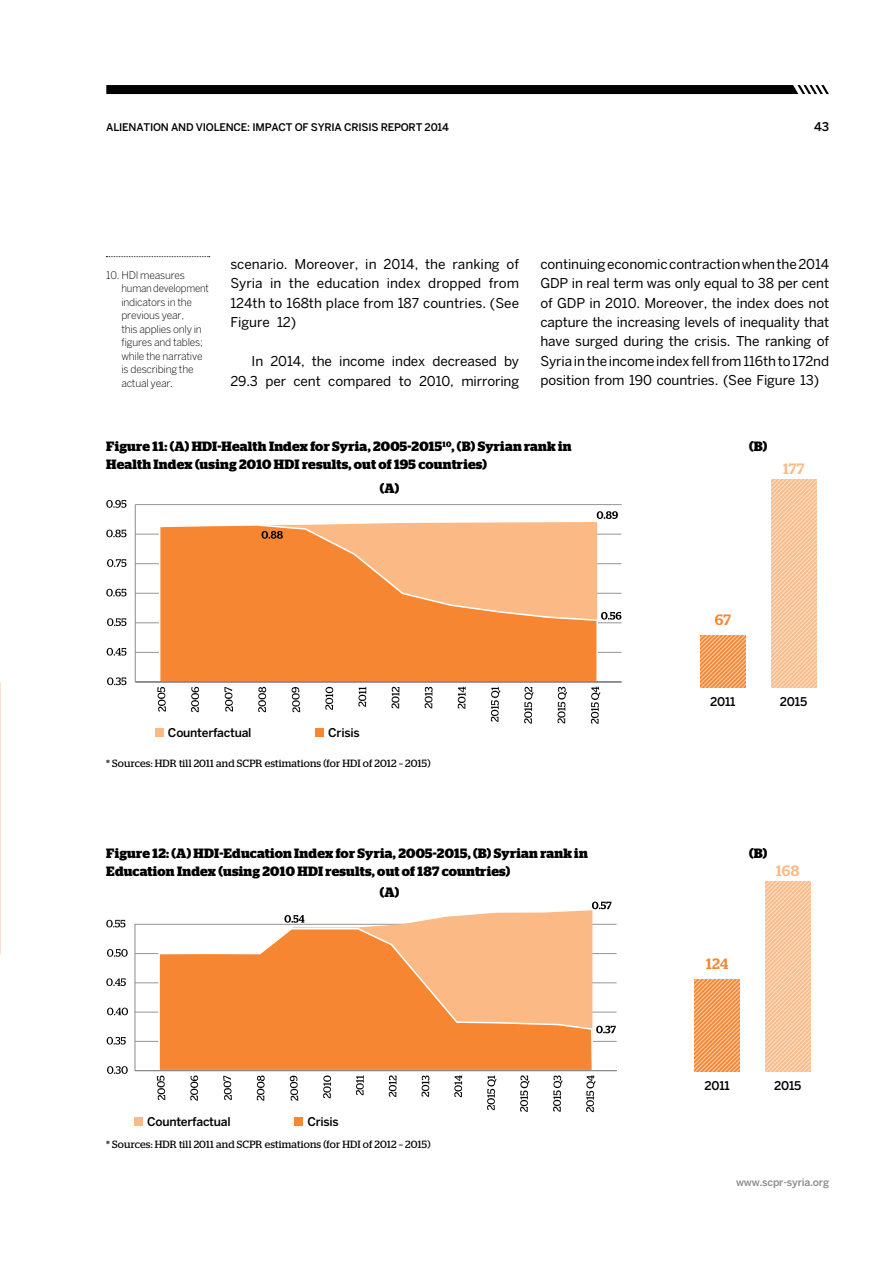
<style>
.page{position:relative;width:893px;height:1263px;background:#fff}
.page>*{position:absolute;margin:0;border:0;box-sizing:border-box;transform-origin:0 0}
.t1{font:500 15px "Stag";letter-spacing:.015em;color:#fbb985}
.t2{font:500 15px "Stag";color:#f68631}
.t3{font:13.5px/19.5px "Benton Sans";letter-spacing:-.01em;color:#000;text-align:justify}
.t4{font:700 13.5px/18px "Stag";letter-spacing:.02em;color:#000}
.t5{font:500 12px "Benton Sans";letter-spacing:-.02em;color:#000}
.t6{font:300 10.5px/13.5px "Benton Sans";letter-spacing:-.02em;color:#000}
.t7{font:10.5px "Stag";letter-spacing:.02em;color:#000}
.t8{font:500 10.5px "Benton Sans";letter-spacing:-.02em;color:#000}
.t9{font:500 10.5px "Benton Sans";letter-spacing:-.02em;color:#8a8c8e}
</style>
<div class="page">
<svg style="left:106px;top:85px;width:723px;height:9px;background:#080808"></svg>
<svg style="left:106px;top:256px;width:104px;height:1px"></svg>
<hr style="left:135px;top:652px;width:487px;height:1px;background:#939598">
<hr style="left:135px;top:622px;width:487px;height:1px;background:#939598">
<hr style="left:135px;top:593px;width:487px;height:1px;background:#939598">
<hr style="left:135px;top:563px;width:487px;height:1px;background:#939598">
<hr style="left:135px;top:534px;width:487px;height:1px;background:#939598">
<hr style="left:135px;top:504px;width:487px;height:1px;background:#939598">
<svg style="left:158px;top:523px;width:441px;height:160px;background:#f7974f"></svg>
<hr style="left:135px;top:505px;width:1px;height:177px;background:#8a8a8a">
<hr style="left:135px;top:681px;width:487px;height:1px;background:#8a8a8a">
<svg style="left:157px;top:687px;width:9px;height:24px"></svg>
<svg style="left:191px;top:687px;width:8px;height:25px"></svg>
<svg style="left:107px;top:677px;width:19px;height:8px"></svg>
<svg style="left:107px;top:648px;width:19px;height:8px"></svg>
<svg style="left:107px;top:618px;width:19px;height:8px"></svg>
<svg style="left:106px;top:589px;width:20px;height:7px"></svg>
<svg style="left:107px;top:559px;width:19px;height:8px"></svg>
<svg style="left:106px;top:530px;width:20px;height:7px"></svg>
<svg style="left:106px;top:500px;width:20px;height:8px"></svg>
<svg style="left:597px;top:511px;width:21px;height:8px"></svg>
<svg style="left:601px;top:612px;width:20px;height:8px"></svg>
<svg style="left:262px;top:531px;width:21px;height:8px"></svg>
<svg style="left:224px;top:687px;width:9px;height:24px"></svg>
<svg style="left:258px;top:687px;width:8px;height:25px"></svg>
<svg style="left:291px;top:687px;width:9px;height:25px"></svg>
<svg style="left:325px;top:687px;width:8px;height:23px"></svg>
<svg style="left:358px;top:687px;width:8px;height:20px"></svg>
<svg style="left:391px;top:687px;width:8px;height:21px"></svg>
<svg style="left:425px;top:687px;width:8px;height:21px"></svg>
<svg style="left:458px;top:687px;width:8px;height:22px"></svg>
<svg style="left:491px;top:687px;width:9px;height:35px"></svg>
<svg style="left:524px;top:687px;width:9px;height:36px"></svg>
<svg style="left:557px;top:687px;width:10px;height:36px"></svg>
<svg style="left:591px;top:687px;width:9px;height:37px"></svg>
<div style="left:155px;top:728px;width:8px;height:9px;background:#fbb985"></div>
<div style="left:315px;top:728px;width:9px;height:9px;background:#f68631"></div>
<svg style="left:700px;top:635px;width:46px;height:52px;background:#f7a05e"></svg>
<svg style="left:771px;top:479px;width:45px;height:208px;background:#fbc89f"></svg>
<hr style="left:135px;top:1041px;width:482px;height:1px;background:#939598">
<hr style="left:135px;top:1012px;width:482px;height:1px;background:#939598">
<hr style="left:135px;top:982px;width:482px;height:1px;background:#939598">
<hr style="left:135px;top:953px;width:482px;height:1px;background:#939598">
<hr style="left:135px;top:924px;width:482px;height:1px;background:#939598">
<svg style="left:159px;top:910px;width:433px;height:17px"></svg>
<svg style="left:158px;top:927px;width:436px;height:145px;background:#f79c56"></svg>
<hr style="left:135px;top:924px;width:1px;height:147px;background:#8a8a8a">
<hr style="left:135px;top:1070px;width:482px;height:1px;background:#8a8a8a">
<svg style="left:157px;top:1075px;width:8px;height:25px"></svg>
<svg style="left:190px;top:1075px;width:8px;height:25px"></svg>
<svg style="left:107px;top:1066px;width:21px;height:8px"></svg>
<svg style="left:107px;top:1037px;width:19px;height:7px"></svg>
<svg style="left:107px;top:1008px;width:21px;height:7px"></svg>
<svg style="left:106px;top:978px;width:20px;height:8px"></svg>
<svg style="left:107px;top:949px;width:21px;height:8px"></svg>
<svg style="left:106px;top:920px;width:19px;height:7px"></svg>
<svg style="left:592px;top:901px;width:19px;height:8px"></svg>
<svg style="left:596px;top:1026px;width:20px;height:7px"></svg>
<svg style="left:284px;top:915px;width:20px;height:8px"></svg>
<svg style="left:223px;top:1076px;width:9px;height:24px"></svg>
<svg style="left:257px;top:1075px;width:8px;height:26px"></svg>
<svg style="left:290px;top:1075px;width:8px;height:26px"></svg>
<svg style="left:323px;top:1075px;width:8px;height:23px"></svg>
<svg style="left:356px;top:1075px;width:8px;height:20px"></svg>
<svg style="left:389px;top:1075px;width:8px;height:22px"></svg>
<svg style="left:422px;top:1075px;width:7px;height:22px"></svg>
<svg style="left:454px;top:1075px;width:8px;height:22px"></svg>
<svg style="left:487px;top:1075px;width:9px;height:35px"></svg>
<svg style="left:520px;top:1075px;width:9px;height:37px"></svg>
<svg style="left:553px;top:1075px;width:9px;height:37px"></svg>
<svg style="left:586px;top:1075px;width:9px;height:37px"></svg>
<div style="left:134px;top:1117px;width:8px;height:9px;background:#fbb985"></div>
<div style="left:295px;top:1117px;width:8px;height:9px;background:#f68631"></div>
<svg style="left:694px;top:979px;width:46px;height:92px;background:#f7a05e"></svg>
<svg style="left:765px;top:881px;width:46px;height:190px;background:#fbc89f"></svg>
<p class="t8" style="left:106px;top:121px;width:173px">ALIENATION AND VIOLENCE: Impact</p>
<p class="t8" style="left:295px;top:121px;width:70px">of Syria Crisis</p>
<p class="t8" style="left:381px;top:121px;width:70px">Re po rt 2014</p>
<p class="t5" style="left:814px;top:119px;width:17px">43</p>
<p class="t6" style="left:121px;top:268px;width:89px;text-indent:-15px">10. HDI measures human development indicators in the previous year,<br>this applies only in figures and tables; while the narrative is describing the actual year.</p>
<p class="t3" style="left:230px;top:254px;width:290px">scenario. Moreover, in 2014, the ranking of Syria in the education index dropped from 124th to 168th place from 187 countries. (See Figure 12)</p>
<p class="t3" style="left:230px;top:351px;width:290px;text-align:right">In 2014, the income index decreased by<br>29.3 per cent compared to 2010, mirroring</p>
<p class="t3" style="left:540px;top:254px;width:290px">continuing economic contraction when the 2014<br>GDP in real term was only equal to 38 per cent of GDP in 2010. Moreover, the index does not capture the increasing levels of inequality that have surged during the crisis. The ranking of Syria in the income index fell from 116th to 172nd position from 190 countries. (See Figure 13)</p>
<p class="t4" style="left:106px;top:438px;width:467px">Figure 11: (A) HDI-Health Index for Syria, 2005-2015<sup>10</sup>, (B) Syrian rank in<br>Health Index (using 2010 HDI results, out of 195 countries)</p>
<p class="t4" style="left:380px;top:479px;width:21px">(A)</p>
<p class="t5" style="left:168px;top:725px;width:85px">Counterfactual</p>
<p class="t5" style="left:328px;top:725px;width:33px">Crisis</p>
<p class="t7" style="left:106px;top:757px;width:326px">* Sources: HDR till 2011 and SCPR estimations (for HDI of 2012 – 2015)</p>
<p class="t4" style="left:106px;top:844px;width:483px">Figure 12: (A) HDI-Education Index for Syria, 2005-2015, (B) Syrian rank in<br>Education Index (using 2010 HDI results, out of 187 countries)</p>
<p class="t4" style="left:380px;top:883px;width:21px">(A)</p>
<p class="t5" style="left:147px;top:1114px;width:85px">Counterfactual</p>
<p class="t5" style="left:307px;top:1114px;width:33px">Crisis</p>
<p class="t7" style="left:106px;top:1138px;width:326px">* Sources: HDR till 2011 and SCPR estimations (for HDI of 2012 – 2015)</p>
<p class="t4" style="left:749px;top:438px;width:20px">(B)</p>
<p class="t1" style="left:783px;top:460px;width:23px">177</p>
<p class="t2" style="left:715px;top:611px;width:18px">67</p>
<p class="t5" style="left:710px;top:694px;width:27px">2011</p>
<p class="t5" style="left:780px;top:694px;width:29px">2015</p>
<p class="t4" style="left:749px;top:844px;width:20px">(B)</p>
<p class="t1" style="left:776px;top:862px;width:25px">168</p>
<p class="t2" style="left:706px;top:955px;width:24px">124</p>
<p class="t5" style="left:704px;top:1079px;width:27px">2011</p>
<p class="t5" style="left:774px;top:1079px;width:29px">2015</p>
<p class="t9" style="left:736px;top:1175px;width:95px">www.scpr-syria.org</p>
</div>
